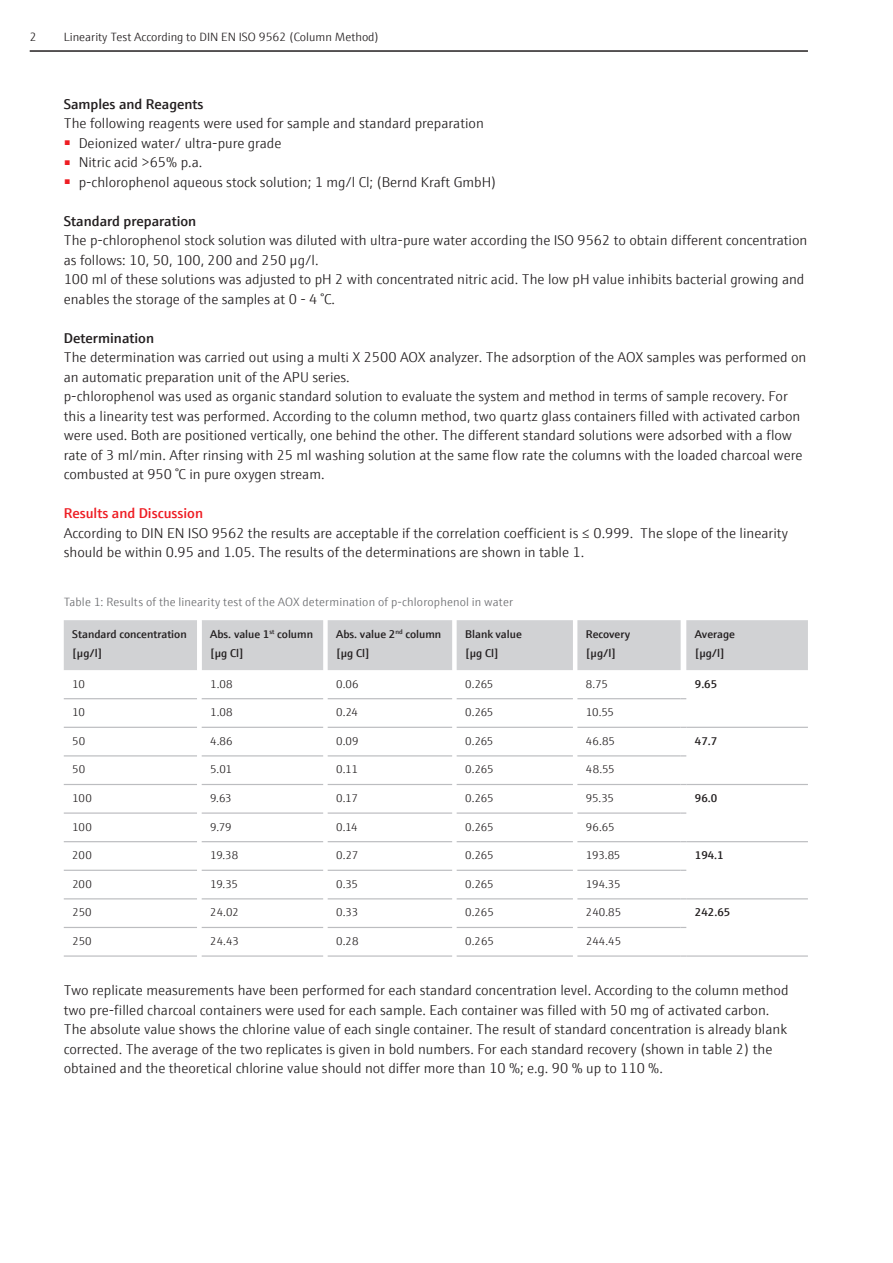
<style>
.page{position:relative;width:893px;height:1263px;background:#fff}
.page>*{position:absolute;margin:0;border:0;box-sizing:border-box;transform-origin:0 0}
.t1{font:300 14.25px/19.5px "E+H Sans";color:#231f20}
.t2{font:600 14.25px "E+H Sans";color:#231f20}
.t3{font:600 14.25px "E+H Sans";color:#ee1d23}
.t4{font:300 12px "E+H Sans";letter-spacing:.01em;color:#6c6d70}
.t5{font:300 12px "E+H Sans";color:#231f20}
.t6{font:300 11.25px "E+H Sans";letter-spacing:-.02em;color:#231f20}
.t7{font:600 11.25px/19.5px "E+H Sans";color:#231f20}
</style>
<div class="page">
<svg style="left:64px;top:620px;width:744px;height:337px"></svg>
<hr style="left:686px;top:955px;width:122px;height:2px;background:#bcbdc0">
<hr style="left:30px;top:51px;width:778px;height:1px;background:#231f20">
<p class="t5" style="left:30px;top:29px;width:8px">2</p>
<p class="t5" style="left:64px;top:29px;width:317px">Linearity Test According to DIN EN ISO 9562 (Column Method)</p>
<p class="t2" style="left:64px;top:93px;width:141px">Samples and Reagents</p>
<p class="t1" style="left:64px;top:113px;width:422px">The following reagents were used for sample and standard preparation</p>
<p class="t1" style="left:64px;top:132px;width:219px"><sup>■</sup> Deionized water/ ultra-pure grade</p>
<p class="t1" style="left:64px;top:152px;width:140px"><sup>■</sup> Nitric acid &gt;65% p.a.</p>
<p class="t1" style="left:64px;top:171px;width:434px"><sup>■</sup> p-chlorophenol aqueous stock solution; 1 mg/l Cl; (Bernd Kraft GmbH)</p>
<p class="t2" style="left:64px;top:210px;width:134px">Standard preparation</p>
<p class="t1" style="left:64px;top:230px;width:745px">The p-chlorophenol stock solution was diluted with ultra-pure water according the ISO 9562 to obtain different concentration as follows: 10, 50, 100, 200 and 250 µg/l.<br>100 ml of these solutions was adjusted to pH 2 with concentrated nitric acid. The low pH value inhibits bacterial growing and enables the storage of the samples at 0 - 4 °C.</p>
<p class="t2" style="left:64px;top:327px;width:92px">Determination</p>
<p class="t1" style="left:64px;top:347px;width:744px">The determination was carried out using a multi X 2500 AOX analyzer. The adsorption of the AOX samples was performed on an automatic preparation unit of the APU series.<br>p-chlorophenol was used as organic standard solution to evaluate the system and method in terms of sample recovery. For this a linearity test was performed. According to the column method, two quartz glass containers filled with activated carbon were used. Both are positioned vertically, one behind the other. The different standard solutions were adsorbed with a flow rate of 3 ml/min. After rinsing with 25 ml washing solution at the same flow rate the columns with the loaded charcoal were combusted at 950 °C in pure oxygen stream.</p>
<p class="t3" style="left:64px;top:502px;width:141px">Results and Discussion</p>
<p class="t1" style="left:64px;top:522px;width:726px">According to DIN EN ISO 9562 the results are acceptable if the correlation coefficient is ≤ 0.999. The slope of the linearity should be within 0.95 and 1.05. The results of the determinations are shown in table 1.</p>
<p class="t4" style="left:64px;top:593px;width:451px">Table 1: Results of the linearity test of the AOX determination of p-chlorophenol in water</p>
<p class="t7" style="left:72px;top:623px;width:116px">Standard concentration [µg/l]</p>
<p class="t7" style="left:210px;top:623px;width:104px">Abs. value 1<sup>st</sup> column [µg Cl]</p>
<p class="t7" style="left:336px;top:623px;width:107px">Abs. value 2<sup>nd</sup> column [µg Cl]</p>
<p class="t7" style="left:465px;top:623px;width:58px">Blank value [µg Cl]</p>
<p class="t7" style="left:586px;top:623px;width:46px">Recovery [µg/l]</p>
<p class="t7" style="left:695px;top:623px;width:42px">Average [µg/l]</p>
<p class="t6" style="left:72px;top:675px;width:14px">10</p>
<p class="t6" style="left:210px;top:675px;width:24px">1.08</p>
<p class="t6" style="left:336px;top:675px;width:24px">0.06</p>
<p class="t6" style="left:465px;top:675px;width:30px">0.265</p>
<p class="t6" style="left:586px;top:675px;width:23px">8.75</p>
<p class="t7" style="left:695px;top:673px;width:24px">9.65</p>
<p class="t6" style="left:72px;top:704px;width:14px">10</p>
<p class="t6" style="left:210px;top:704px;width:24px">1.08</p>
<p class="t6" style="left:336px;top:704px;width:23px">0.24</p>
<p class="t6" style="left:465px;top:704px;width:30px">0.265</p>
<p class="t6" style="left:586px;top:704px;width:30px">10.55</p>
<p class="t6" style="left:72px;top:733px;width:15px">50</p>
<p class="t6" style="left:210px;top:733px;width:24px">4.86</p>
<p class="t6" style="left:336px;top:733px;width:24px">0.09</p>
<p class="t6" style="left:465px;top:733px;width:30px">0.265</p>
<p class="t6" style="left:586px;top:733px;width:30px">46.85</p>
<p class="t7" style="left:695px;top:730px;width:24px">47.7</p>
<p class="t6" style="left:72px;top:761px;width:15px">50</p>
<p class="t6" style="left:210px;top:761px;width:23px">5.01</p>
<p class="t6" style="left:336px;top:761px;width:23px">0.11</p>
<p class="t6" style="left:465px;top:761px;width:30px">0.265</p>
<p class="t6" style="left:586px;top:761px;width:30px">48.55</p>
<p class="t6" style="left:72px;top:790px;width:21px">100</p>
<p class="t6" style="left:210px;top:790px;width:23px">9.63</p>
<p class="t6" style="left:336px;top:790px;width:23px">0.17</p>
<p class="t6" style="left:465px;top:790px;width:30px">0.265</p>
<p class="t6" style="left:586px;top:790px;width:29px">95.35</p>
<p class="t7" style="left:695px;top:787px;width:24px">96.0</p>
<p class="t6" style="left:72px;top:818px;width:21px">100</p>
<p class="t6" style="left:210px;top:818px;width:23px">9.79</p>
<p class="t6" style="left:336px;top:818px;width:23px">0.14</p>
<p class="t6" style="left:465px;top:818px;width:30px">0.265</p>
<p class="t6" style="left:586px;top:818px;width:30px">96.65</p>
<p class="t6" style="left:72px;top:847px;width:21px">200</p>
<p class="t6" style="left:210px;top:847px;width:30px">19.38</p>
<p class="t6" style="left:336px;top:847px;width:23px">0.27</p>
<p class="t6" style="left:465px;top:847px;width:30px">0.265</p>
<p class="t6" style="left:586px;top:847px;width:36px">193.85</p>
<p class="t7" style="left:695px;top:845px;width:30px">194.1</p>
<p class="t6" style="left:72px;top:875px;width:21px">200</p>
<p class="t6" style="left:210px;top:875px;width:29px">19.35</p>
<p class="t6" style="left:336px;top:875px;width:23px">0.35</p>
<p class="t6" style="left:465px;top:875px;width:30px">0.265</p>
<p class="t6" style="left:586px;top:875px;width:36px">194.35</p>
<p class="t6" style="left:72px;top:904px;width:21px">250</p>
<p class="t6" style="left:210px;top:904px;width:30px">24.02</p>
<p class="t6" style="left:336px;top:904px;width:24px">0.33</p>
<p class="t6" style="left:465px;top:904px;width:30px">0.265</p>
<p class="t6" style="left:586px;top:904px;width:37px">240.85</p>
<p class="t7" style="left:695px;top:902px;width:37px">242.65</p>
<p class="t6" style="left:72px;top:933px;width:21px">250</p>
<p class="t6" style="left:210px;top:933px;width:30px">24.43</p>
<p class="t6" style="left:336px;top:933px;width:24px">0.28</p>
<p class="t6" style="left:465px;top:933px;width:30px">0.265</p>
<p class="t6" style="left:586px;top:933px;width:37px">244.45</p>
<p class="t1" style="left:64px;top:979px;width:726px">Two replicate measurements have been performed for each standard concentration level. According to the column method two pre-filled charcoal containers were used for each sample. Each container was filled with 50 mg of activated carbon.<br>The absolute value shows the chlorine value of each single container. The result of standard concentration is already blank corrected. The average of the two replicates is given in bold numbers. For each standard recovery (shown in table 2) the obtained and the theoretical chlorine value should not differ more than 10 %; e.g. 90 % up to 110 %.</p>
</div>
